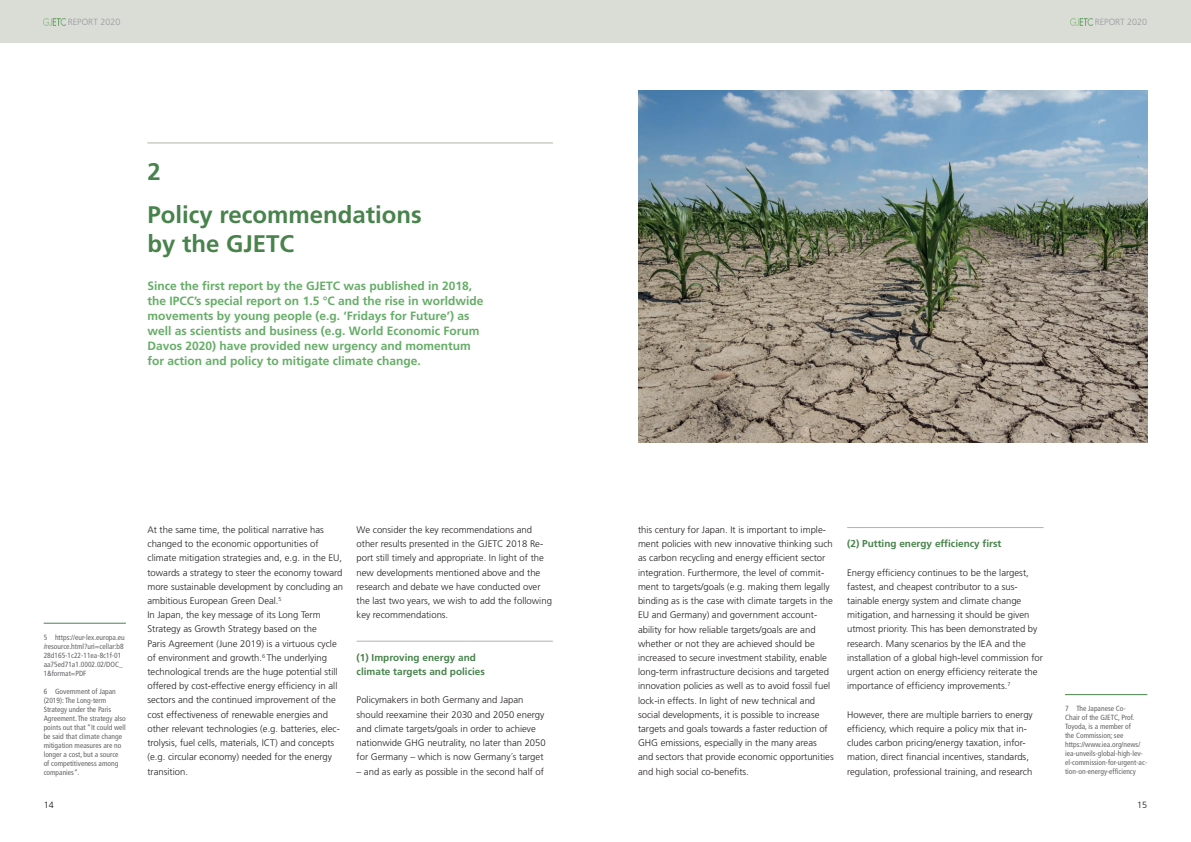
<style>
.page{position:relative;width:1191px;height:842px;background:#fff}
.page>*{position:absolute;margin:0;border:0;box-sizing:border-box;transform-origin:0 0}
.t1{font:700 24px/42.8px "Frutiger";color:#48834c}
.t2{font:700 12px/15px "Frutiger";color:#66ad68}
.t3{font:700 10px/14px "Frutiger";color:#48834c}
.t4{font:300 9.5px/14.2px "Frutiger";color:#231f20}
.t5{font:300 9px "Frutiger";color:#98999d}
.t6{font:300 9px "Frutiger";color:#101315}
.t7{font:condensed 7.5px/9px "Frutiger";color:#636366}
</style>
<div class="page">
<div style="left:595px;top:0;width:596px;height:43px;background:#daddd6"></div>
<div style="left:0;top:0;width:595px;height:43px;background:#daddd6"></div>
<img style="left:44px;top:19px;width:21px;height:6px">
<img style="left:1070px;top:19px;width:22px;height:6px">
<img style="left:638px;top:91px;width:509px;height:352px">
<hr style="left:847px;top:527px;width:196px;height:1px;background:#acb5a8">
<hr style="left:356px;top:641px;width:197px;height:1px;background:#acb5a8">
<hr style="left:44px;top:623px;width:82px;height:1px;background:#48834c">
<hr style="left:1065px;top:694px;width:82px;height:1px;background:#48834c">
<hr style="left:147px;top:142px;width:406px;height:1px;background:#acb5a8">
<p class="t5" style="left:68px;top:17px;width:54px">REPORT 2020</p>
<p class="t5" style="left:1094px;top:17px;width:54px">REPORT 2020</p>
<h1 class="t1" style="left:147px;top:150px;width:276px">2<br>Policy recommendations</h1>
<h1 class="t1" style="left:147px;top:222px;width:148px">by the GJETC</h1>
<p class="t2" style="left:147px;top:278px;width:338px">Since the first report by the GJETC was published in 2018, the IPCC’s special report on 1.5 °C and the rise in worldwide movements by young people (e.g. ‘Fridays for Future’) as well as scientists and business (e.g. World Economic Forum Davos 2020) have provided new urgency and momentum for action and policy to mitigate climate change.</p>
<p class="t7" style="left:44px;top:633px;width:83px">5 https://eur-lex.europa.eu /resource.html?uri=cellar:b8<br>28d165-1c22-11ea-8c1f-01 aa75ed71a1.0002.02/DOC_<br>1&amp;format=PDF</p>
<p class="t7" style="left:44px;top:687px;width:84px">6 Government of Japan (2019): The Long-term<br>Strategy under the Paris<br>Agreement. The strategy also points out that “It could well be said that climate change mitigation measures are no longer a cost, but a source of competitiveness among companies“.</p>
<p class="t4" style="left:147px;top:523px;width:197px">At the same time, the political narrative has changed to the economic opportunities of climate mitigation strategies and, e.g. in the EU, towards a strategy to steer the economy toward more sustainable development by concluding an ambitious European Green Deal.<sup>5<br></sup>In Japan, the key message of its Long Term Strategy as Growth Strategy based on the<br>Paris Agreement (June 2019) is a virtuous cycle of environment and growth.<sup>6</sup> The underlying technological trends are the huge potential still offered by cost-effective energy efficiency in all sectors and the continued improvement of the cost effectiveness of renewable energies and other relevant technologies (e.g. batteries, elec&shy;trolysis, fuel cells, materials, ICT) and concepts (e.g. circular economy) needed for the energy transition.</p>
<p class="t4" style="left:356px;top:523px;width:197px">We consider the key recommendations and other results presented in the GJETC 2018 Re&shy;port still timely and appropriate. In light of the new developments mentioned above and the research and debate we have conducted over the last two years, we wish to add the following key recommendations.</p>
<p class="t3" style="left:356px;top:650px;width:130px">(1) Improving energy and climate targets and policies</p>
<p class="t4" style="left:356px;top:693px;width:191px">Policymakers in both Germany and Japan should reexamine their 2030 and 2050 energy and climate targets/goals in order to achieve nationwide GHG neutrality, no later than 2050 for Germany – which is now Germany´s target</p>
<p class="t4" style="left:356px;top:764px;width:189px">– and as early as possible in the second half of</p>
<p class="t4" style="left:638px;top:523px;width:197px">this century for Japan. It is important to imple&shy;ment policies with new innovative thinking such as carbon recycling and energy efficient sector integration. Furthermore, the level of commit&shy;ment to targets/goals (e.g. making them legally binding as is the case with climate targets in the EU and Germany) and government account&shy;ability for how reliable targets/goals are and whether or not they are achieved should be increased to secure investment stability, enable long-term infrastructure decisions and targeted innovation policies as well as to avoid fossil fuel lock-in effects. In light of new technical and social developments, it is possible to increase targets and goals towards a faster reduction of GHG emissions, especially in the many areas and sectors that provide economic opportunities and high social co-benefits.</p>
<p class="t3" style="left:847px;top:536px;width:156px">(2) Putting energy efficiency first</p>
<p class="t4" style="left:847px;top:565px;width:197px">Energy efficiency continues to be the largest, fastest, and cheapest contributor to a sus&shy;tainable energy system and climate change mitigation, and harnessing it should be given utmost priority. This has been demonstrated by research. Many scenarios by the IEA and the installation of a global high-level commission for urgent action on energy efficiency reiterate the importance of efficiency improvements.<sup>7</sup></p>
<p class="t4" style="left:847px;top:707px;width:187px">However, there are multiple barriers to energy efficiency, which require a policy mix that in&shy;cludes carbon pricing/energy taxation, infor&shy;mation, direct financial incentives, standards, regulation, professional training, and research</p>
<p class="t7" style="left:1065px;top:704px;width:84px">7 The Japanese Co-<br>Chair of the GJETC, Prof.<br>Toyoda, is a member of<br>the Commission; see https://www.iea.org/news/ iea-unveils-global-high-lev&shy;el-commission-for-urgent-ac&shy;tion-on-energy-efficiency</p>
<p class="t6" style="left:44px;top:800px;width:12px">14</p>
<p class="t6" style="left:1137px;top:800px;width:12px">15</p>
</div>
